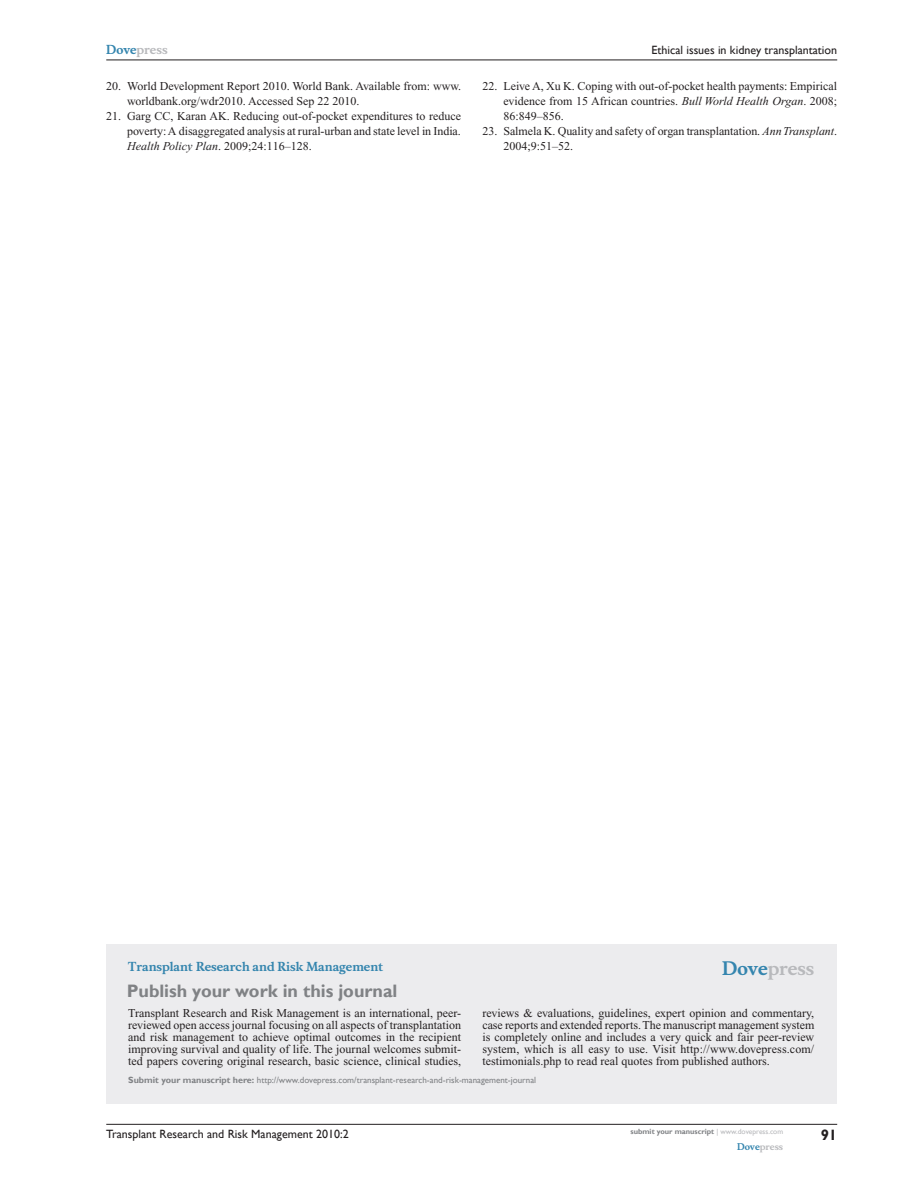
<style>
.page{position:relative;width:918px;height:1188px;background:#fff}
.page>*{position:absolute;margin:0;border:0;box-sizing:border-box;transform-origin:0 0}
.t1{font:700 18px "Gill Sans";color:#808285}
.t2{font:700 18px "Musee";color:#b8b9bc}
.t3{font:700 15px "Gill Sans";color:#231f20}
.t4{font:12px/12px "Times New Roman";color:#231f20;text-align:justify}
.t5{font:12px "Gill Sans";color:#231f20}
.t6{font:700 12px "Musee";color:#3485ae}
.t7{font:700 12px "Musee";color:#b8b9bc}
.t8{font:9px "Gill Sans";color:#808285}
.t9{font:700 9px "Musee";color:#b8b9bc}
.t10{font:700 7.5px "Gill Sans";color:#808285}
.s1{color:#3485ae}
.s2{font-style:italic}
.s3{font-weight:700}
.s4{font-weight:400;color:#b8b9bc}
</style>
<div class="page">
<div style="left:106px;top:944px;width:731px;height:159px;background:#ececee"></div>
<hr style="left:106px;top:1124px;width:731px;height:1px;background:#231f20">
<hr style="left:106px;top:60px;width:731px;height:1px;background:#231f20">
<p class="t7" style="left:106px;top:43px;width:63px"><span class="s1">Dove</span>press</p>
<p class="t4" style="left:127px;top:79px;width:335px;line-height:15px;text-indent:-21px">20. World Development Report 2010. World Bank. Available from: www. worldbank.org/wdr2010. Accessed Sep 22 2010.</p>
<p class="t4" style="left:127px;top:109px;width:335px;line-height:15px;text-indent:-21px">21. Garg CC, Karan AK. Reducing out-of-pocket expenditures to reduce poverty: A disaggregated analysis at rural-urban and state level in India.<br><span class="s2">Health Policy Plan</span>. 2009;24:116–128.</p>
<p class="t5" style="left:651px;top:43px;width:187px">Ethical issues in kidney transplantation</p>
<p class="t4" style="left:503px;top:79px;width:335px;line-height:15px;text-indent:-21px">22. Leive A, Xu K. Coping with out-of-pocket health payments: Empirical evidence from 15 African countries. <span class="s2">Bull World Health Organ</span>. 2008; 86:849–856.</p>
<p class="t4" style="left:503px;top:124px;width:335px;line-height:15px;text-indent:-21px">23. Salmela K. Quality and safety of organ transplantation. <span class="s2">Ann Transplant</span>.<br>2004;9:51–52.</p>
<p class="t6" style="left:128px;top:959px;width:257px">Transplant Research and Risk Management</p>
<h1 class="t1" style="left:127px;top:980px;width:272px">Publish your work in this journal</h1>
<h1 class="t2" style="left:722px;top:958px;width:94px"><span class="s1">Dove</span>press</h1>
<p class="t4" style="left:128px;top:1007px;width:334px">Transplant Research and Risk Management is an international, peer&shy;reviewed open access journal focusing on all aspects of transplantation and risk management to achieve optimal outcomes in the recipient improving survival and quality of life. The journal welcomes submit&shy;ted papers covering original research, basic science, clinical studies,</p>
<p class="t4" style="left:482px;top:1007px;width:334px">reviews &amp; evaluations, guidelines, expert opinion and commentary, case reports and extended reports. The manuscript management system is completely online and includes a very quick and fair peer-review system, which is all easy to use. Visit http://www.dovepress.com/ testimonials.php to read real quotes from published authors.</p>
<p class="t8" style="left:128px;top:1075px;width:409px"><span class="s3">Submit your manuscript here:</span> http://www.dovepress.com/transplant-research-and-risk-management-journal</p>
<p class="t5" style="left:106px;top:1127px;width:244px">Transplant Research and Risk Management 2010:2</p>
<p class="t10" style="left:631px;top:1127px;width:154px">submit your manuscript <span class="s4">| www.dovepress.com</span></p>
<p class="t9" style="left:737px;top:1141px;width:48px"><span class="s1">Dove</span>press</p>
<p class="t3" style="left:821px;top:1126px;width:18px">91</p>
</div>
